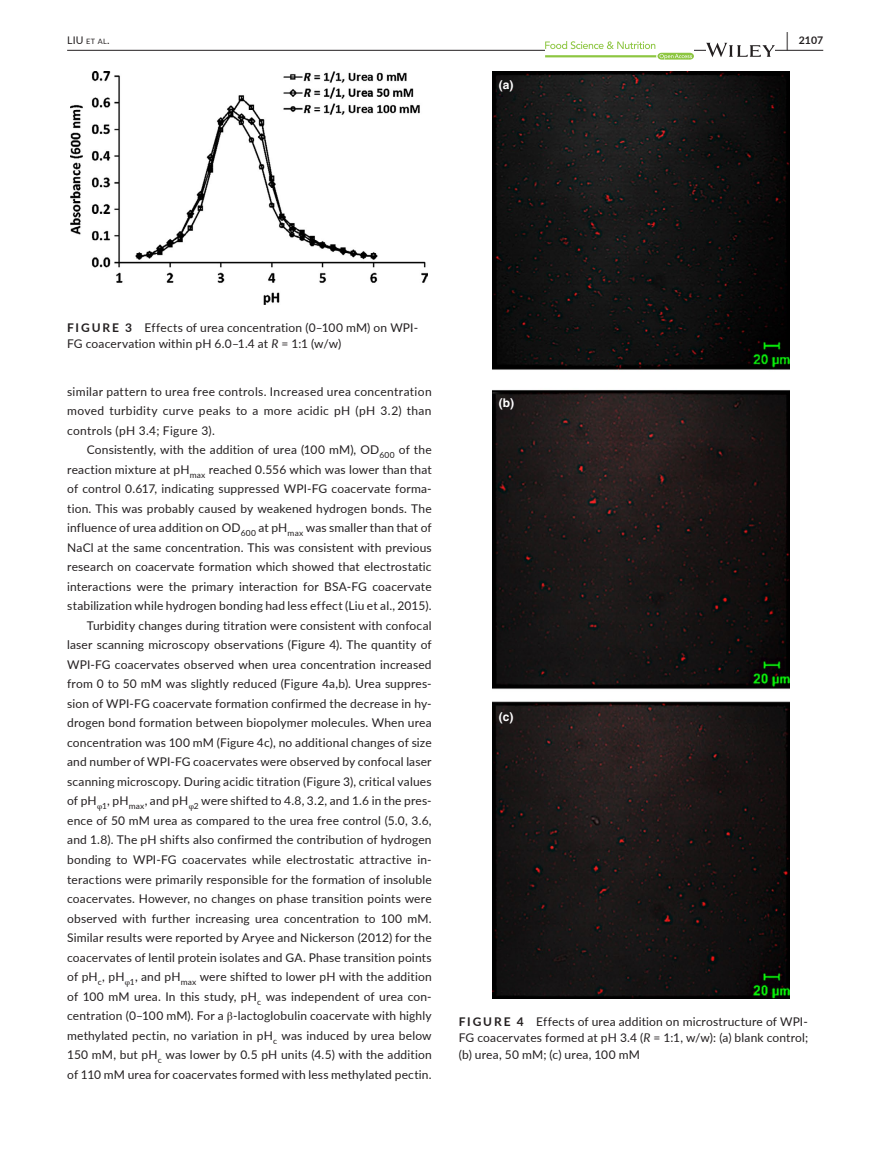
<style>
.page{position:relative;width:893px;height:1174px;background:#fff}
.page>*{position:absolute;margin:0;border:0;box-sizing:border-box;transform-origin:0 0}
.t1{font:700 19.5px "Lato";color:#231f20;scale:.48 1}
.t2{font:12px/19.5px "Lato";letter-spacing:.015em;color:#231f20;text-align:justify}
.t3{font:700 12px "Helvetica";color:#fff}
.t4{font:10.5px "Lato";color:#231f20}
.t5{font:700 10.5px "Lato";color:#231f20}
.s1{font-size:7.35px}
.s2{font-weight:700}
.s3{font-style:italic}
.s4{font-family:"STIX"}
</style>
<div class="page">
<hr style="left:67px;top:50px;width:756px;height:1px;background:#231f20">
<svg style="left:545px;top:41px;width:149px;height:19px"></svg>
<svg style="left:706px;top:43px;width:69px;height:14px"></svg>
<img style="left:71px;top:72px;width:357px;height:233px">
<img style="left:492px;top:72px;width:298px;height:926px">
<h1 class="t1" style="left:786px;top:25px;width:7px">|</h1>
<p class="t4" style="left:67px;top:33px;width:44px">LIU <span class="s1">et al</span>.</p>
<p class="t5" style="left:799px;top:33px;width:26px">2107</p>
<p class="t3" style="left:499px;top:77px;width:16px">(a)</p>
<p class="t2" style="left:67px;top:319px;width:352px;line-height:16.5px"><span class="s2">FIGURE 3</span> Effects of urea concentration (0–100 mM) on WPI-<br>FG coacervation within pH 6.0–1.4 at <span class="s3">R</span> = 1:1 (w/w)</p>
<p class="t2" style="left:67px;top:381px;width:366px">similar pattern to urea free controls. Increased urea concentration moved turbidity curve peaks to a more acidic pH (pH 3.2) than controls (pH 3.4; Figure 3).</p>
<p class="t2" style="left:67px;top:440px;width:366px;text-align:right">Consistently, with the addition of urea (100 mM), OD<sub>600</sub> of the reaction mixture at pH<sub>max</sub> reached 0.556 which was lower than that of control 0.617, indicating suppressed WPI-FG coacervate forma&shy;tion. This was probably caused by weakened hydrogen bonds. The influence of urea addition on OD<sub>600</sub> at pH<sub>max</sub> was smaller than that of NaCl at the same concentration. This was consistent with previous research on coacervate formation which showed that electrostatic interactions were the primary interaction for BSA-FG coacervate stabilization while hydrogen bonding had less effect (Liu et al., 2015).<br>Turbidity changes during titration were consistent with confocal laser scanning microscopy observations (Figure 4). The quantity of WPI-FG coacervates observed when urea concentration increased from 0 to 50 mM was slightly reduced (Figure 4a,b). Urea suppres&shy;sion of WPI-FG coacervate formation confirmed the decrease in hy&shy;drogen bond formation between biopolymer molecules. When urea concentration was 100 mM (Figure 4c), no additional changes of size and number of WPI-FG coacervates were observed by confocal laser scanning microscopy. During acidic titration (Figure 3), critical values of pH<sub>φ</sub><sub>1</sub>, pH<sub>max</sub>, and pH<sub>φ</sub><sub>2</sub> were shifted to 4.8, 3.2, and 1.6 in the pres&shy;ence of 50 mM urea as compared to the urea free control (5.0, 3.6, and 1.8). The pH shifts also confirmed the contribution of hydrogen bonding to WPI-FG coacervates while electrostatic attractive in&shy;teractions were primarily responsible for the formation of insoluble coacervates. However, no changes on phase transition points were observed with further increasing urea concentration to 100 mM.<br>Similar results were reported by Aryee and Nickerson (2012) for the coacervates of lentil protein isolates and GA. Phase transition points of pH<sub>c</sub>, pH<sub>φ</sub><sub>1</sub>, and pH<sub>max</sub> were shifted to lower pH with the addition of 100 mM urea. In this study, pH<sub>c</sub> was independent of urea con&shy;centration (0–100 mM). For a <span class="s4">β</span>-lactoglobulin coacervate with highly methylated pectin, no variation in pH<sub>c</sub> was induced by urea below 150 mM, but pH<sub>c</sub> was lower by 0.5 pH units (4.5) with the addition of 110 mM urea for coacervates formed with less methylated pectin.</p>
<p class="t3" style="left:499px;top:395px;width:17px">(b)</p>
<p class="t3" style="left:499px;top:709px;width:16px">(c)</p>
<p class="t2" style="left:459px;top:1012px;width:351px;line-height:16.5px"><span class="s2">FIGURE 4</span> Effects of urea addition on microstructure of WPI-FG coacervates formed at pH 3.4 (<span class="s3">R</span> = 1:1, w/w): (a) blank control; (b) urea, 50 mM; (c) urea, 100 mM</p>
</div>
